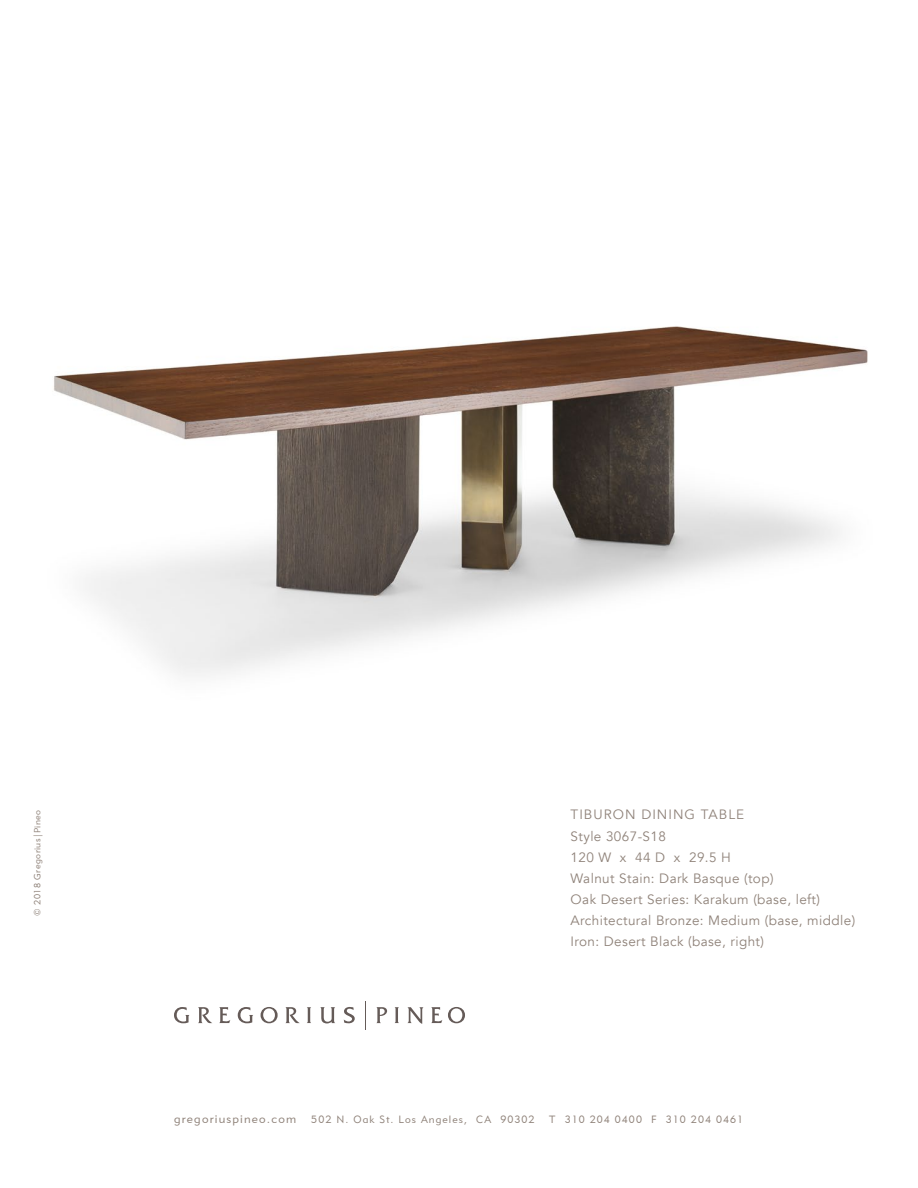
<style>
.page{position:relative;width:918px;height:1188px;background:#fff}
.page>*{position:absolute;margin:0;border:0;box-sizing:border-box;transform-origin:0 0}
.t1{font:13.5px "Avenir";letter-spacing:.03em;color:#8f8279}
.t2{font:13.5px "Avenir";letter-spacing:.075em;color:#8f8279}
.t3{font:12px "Geometric 415 BT Lite A";letter-spacing:.1em;color:#8f8279}
.t4{font:10.5px "Geometric 415 BT Lite A";letter-spacing:.1em;color:#8f8279}
.t5{font:9px "Geometric 415 BT Lite A";letter-spacing:.05em;color:#8f8279}
</style>
<div class="page">
<svg style="left:174px;top:1007px;width:15px;height:16px"></svg>
<svg style="left:238px;top:1007px;width:15px;height:16px"></svg>
<svg style="left:261px;top:1007px;width:17px;height:16px"></svg>
<svg style="left:448px;top:1007px;width:17px;height:16px"></svg>
<svg style="left:307px;top:1007px;width:4px;height:16px"></svg>
<svg style="left:395px;top:1007px;width:4px;height:16px"></svg>
<svg style="left:344px;top:1007px;width:11px;height:16px"></svg>
<svg style="left:198px;top:1007px;width:14px;height:16px"></svg>
<svg style="left:285px;top:1007px;width:15px;height:16px"></svg>
<svg style="left:376px;top:1007px;width:11px;height:16px"></svg>
<svg style="left:219px;top:1007px;width:11px;height:16px"></svg>
<svg style="left:431px;top:1007px;width:11px;height:16px"></svg>
<svg style="left:320px;top:1007px;width:15px;height:16px"></svg>
<svg style="left:407px;top:1007px;width:16px;height:17px"></svg>
<svg style="left:365px;top:1001px;width:1px;height:28px"></svg>
<img style="left:53px;top:326px;width:815px;height:350px">
<p class="t5" style="left:32px;top:916px;width:107px;rotate:-90deg">© 2018 Gregorius|Pineo</p>
<p class="t2" style="left:571px;top:806px;width:175px">TIBURON DINING TABLE</p>
<p class="t1" style="left:571px;top:828px;width:97px">Style 3067-S18</p>
<p class="t1" style="left:571px;top:849px;width:162px">120 W x 44 D x 29.5 H</p>
<p class="t1" style="left:571px;top:870px;width:204px">Walnut Stain: Dark Basque (top)</p>
<p class="t1" style="left:571px;top:891px;width:251px">Oak Desert Series: Karakum (base, left)</p>
<p class="t1" style="left:571px;top:912px;width:286px">Architectural Bronze: Medium (base, middle)</p>
<p class="t1" style="left:571px;top:933px;width:195px">Iron: Desert Black (base, right)</p>
<p class="t3" style="left:174px;top:1112px;width:124px">gregoriuspineo.com</p>
<p class="t4" style="left:311px;top:1113px;width:433px">502 N. Oak St. Los Angeles, CA 90302 T 310 204 0400 F 310 204 0461</p>
</div>
